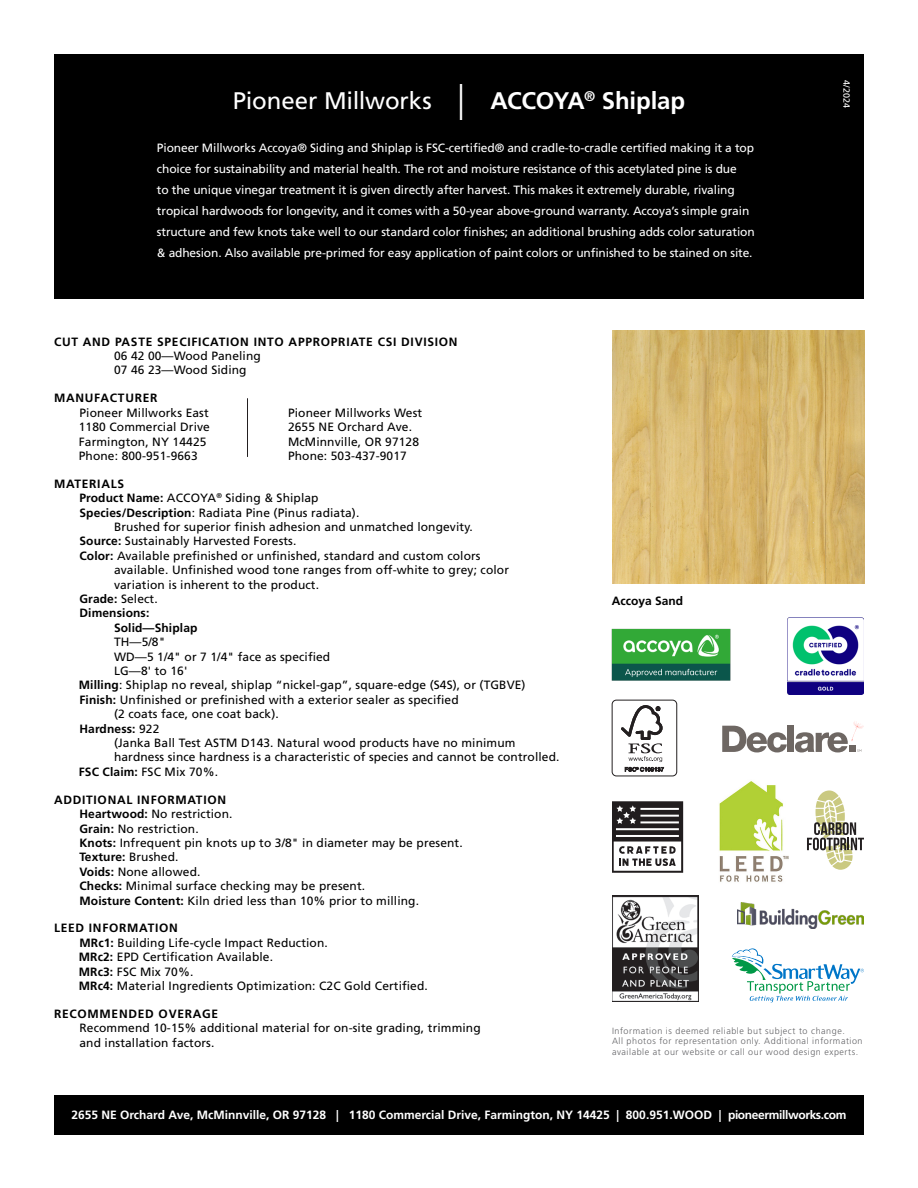
<style>
.page{position:relative;width:918px;height:1188px;background:#fff}
.page>*{position:absolute;margin:0;border:0;box-sizing:border-box;transform-origin:0 0}
.Heading_style{font:24px "Frutiger LT Std";letter-spacing:-.01em;color:#fff}
.Spec_Copy_Indent{font:12px/14.4px "Frutiger LT Std";letter-spacing:.01em;color:#000}
.t1{font:12px/21px "Frutiger LT Std";letter-spacing:-.01em;color:#fff}
.Spec_Header{font:12px "Frutiger LT Std";letter-spacing:.01em;color:#000}
.Spec_Copy_Indent_2{font:12px "Frutiger LT Std";letter-spacing:.01em;color:#000}
.Address_Copy_Indent{font:12px "Frutiger LT Std";letter-spacing:.01em;color:#000}
.Spec_Header-2{font:700 12px "Frutiger LT Std";letter-spacing:.06em;color:#000}
.Heading_style-2{font:700 12px "Frutiger LT Std";color:#fff}
.Spec_Copy_Indent-2{font:700 12px "Frutiger LT Std";letter-spacing:.01em;color:#000}
.Spec_Copy_Indent_2-2{font:700 12px "Frutiger LT Std";letter-spacing:.01em;color:#000}
.Spec_Header-3{font:700 12px "Frutiger LT Std";letter-spacing:.01em;color:#000}
.Spec_Header-4{font:700 12px "Frutiger LT Std";color:#000}
.Description{font:300 9px/10.8px "Frutiger LT Std";letter-spacing:.06em;color:#636366}
.t2{font:9px "Frutiger LT Std";color:#fff}
.s1{font-size:36px}
.s2{font-weight:700}
.s3{font-weight:400}
</style>
<div class="page">
<img style="left:612px;top:331px;width:252px;height:252px">
<div style="left:54px;top:1095px;width:810px;height:40px;background:#000"></div>
<div style="left:54px;top:54px;width:810px;height:244px;background:#000"></div>
<hr style="left:247px;top:398px;width:1px;height:59px;background:#231f20">
<img style="left:612px;top:896px;width:87px;height:105px">
<svg style="left:612px;top:801px;width:71px;height:72px"></svg>
<svg style="left:807px;top:791px;width:57px;height:79px"></svg>
<img style="left:738px;top:903px;width:126px;height:26px">
<img style="left:719px;top:781px;width:69px;height:101px">
<svg style="left:732px;top:948px;width:132px;height:54px"></svg>
<div style="left:612px;top:700px;width:65px;height:76px;border:1px solid #231f20;border-radius:4px"></div>
<svg style="left:621px;top:705px;width:43px;height:67px"></svg>
<img style="left:787px;top:617px;width:77px;height:77px">
<div style="left:788px;top:726px;width:6px;height:26px;background:#6e6763"></div>
<svg style="left:722px;top:726px;width:65px;height:26px"></svg>
<svg style="left:795px;top:721px;width:69px;height:31px"></svg>
<img style="left:611px;top:628px;width:120px;height:53px">
<p class="Heading_style" style="left:233px;top:87px;width:454px">Pioneer Millworks <span class="s1">|</span> <span class="s2">ACCOYA</span><sup>®</sup> <span class="s2">Shiplap</span></p>
<p class="t1" style="left:157px;top:137px;width:599px">Pioneer Millworks Accoya® Siding and Shiplap is FSC-certified® and cradle-to-cradle certified making it a top choice for sustainability and material health. The rot and moisture resistance of this acetylated pine is due<br>to the unique vinegar treatment it is given directly after harvest. This makes it extremely durable, rivaling tropical hardwoods for longevity, and it comes with a 50-year above-ground warranty. Accoya’s simple grain structure and few knots take well to our standard color finishes; an additional brushing adds color saturation &amp; adhesion. Also available pre-primed for easy application of paint colors or unfinished to be stained on site.</p>
<p class="t2" style="left:852px;top:80px;width:29px;rotate:90deg">4/2024</p>
<p class="Spec_Header-2" style="left:54px;top:334px;width:405px">CUT AND PASTE SPECIFICATION INTO APPROPRIATE CSI DIVISION</p>
<p class="Spec_Copy_Indent" style="left:114px;top:349px;width:148px">06 42 00—Wood Paneling</p>
<p class="Spec_Copy_Indent" style="left:114px;top:363px;width:134px">07 46 23—Wood Siding</p>
<p class="Spec_Header-2" style="left:54px;top:391px;width:105px">MANUFACTURER</p>
<p class="Address_Copy_Indent" style="left:80px;top:406px;width:131px">Pioneer Millworks East</p>
<p class="Address_Copy_Indent" style="left:288px;top:406px;width:136px">Pioneer Millworks West</p>
<p class="Address_Copy_Indent" style="left:79px;top:420px;width:133px">1180 Commercial Drive</p>
<p class="Address_Copy_Indent" style="left:288px;top:420px;width:126px">2655 NE Orchard Ave.</p>
<p class="Address_Copy_Indent" style="left:79px;top:434px;width:129px">Farmington, NY 14425</p>
<p class="Address_Copy_Indent" style="left:288px;top:434px;width:133px">McMinnville, OR 97128</p>
<p class="Address_Copy_Indent" style="left:79px;top:449px;width:120px">Phone: 800-951-9663</p>
<p class="Address_Copy_Indent" style="left:288px;top:449px;width:120px">Phone: 503-437-9017</p>
<p class="Spec_Header-2" style="left:54px;top:477px;width:72px">MATERIALS</p>
<p class="Spec_Header" style="left:80px;top:491px;width:241px"><span class="s2">Product Name:</span> ACCOYA<sup>®</sup> Siding &amp; Shiplap</p>
<p class="Spec_Header" style="left:80px;top:505px;width:281px"><span class="s2">Species/Description</span>: Radiata Pine (Pinus radiata).</p>
<p class="Spec_Header" style="left:114px;top:520px;width:360px">Brushed for superior finish adhesion and unmatched longevity.</p>
<p class="Spec_Header" style="left:80px;top:534px;width:218px"><span class="s2">Source:</span> Sustainably Harvested Forests.</p>
<p class="Spec_Header" style="left:80px;top:549px;width:403px"><span class="s2">Color:</span> Available prefinished or unfinished, standard and custom colors</p>
<p class="Spec_Header" style="left:114px;top:563px;width:397px">available. Unfinished wood tone ranges from off-white to grey; color</p>
<p class="Spec_Header" style="left:114px;top:577px;width:207px">variation is inherent to the product.</p>
<p class="Spec_Header" style="left:80px;top:592px;width:80px"><span class="s2">Grade:</span> Select.</p>
<p class="Spec_Header-3" style="left:80px;top:606px;width:71px">Dimensions:</p>
<p class="Spec_Copy_Indent-2" style="left:114px;top:621px;width:85px">Solid—Shiplap</p>
<p class="Spec_Copy_Indent" style="left:114px;top:635px;width:53px">TH—5/8"</p>
<p class="Spec_Copy_Indent" style="left:114px;top:649px;width:218px">WD—5 1/4" or 7 1/4" face as specified</p>
<p class="Spec_Copy_Indent" style="left:114px;top:664px;width:75px">LG—8' to 16'</p>
<p class="Spec_Copy_Indent" style="left:79px;top:678px;width:448px"><span class="s2">Milling</span>: Shiplap no reveal, shiplap “nickel-gap”, square-edge (S4S), or (TGBVE)</p>
<p class="Spec_Copy_Indent" style="left:80px;top:693px;width:381px"><span class="s2">Finish:</span> Unfinished or prefinished with a exterior sealer as specified</p>
<p class="Spec_Copy_Indent" style="left:114px;top:707px;width:166px">(2 coats face, one coat back).</p>
<p class="Spec_Copy_Indent-2" style="left:80px;top:721px;width:81px">Hardness: <span class="s3">922</span></p>
<p class="Spec_Copy_Indent" style="left:114px;top:736px;width:403px">(Janka Ball Test ASTM D143. Natural wood products have no minimum</p>
<p class="Spec_Copy_Indent" style="left:114px;top:750px;width:447px">hardness since hardness is a characteristic of species and cannot be controlled.</p>
<p class="Spec_Copy_Indent" style="left:79px;top:765px;width:141px"><span class="s2">FSC Claim:</span> FSC Mix 70%.</p>
<p class="Spec_Header-2" style="left:54px;top:793px;width:174px">ADDITIONAL INFORMATION</p>
<p class="Spec_Copy_Indent_2" style="left:80px;top:807px;width:155px"><span class="s2">Heartwood:</span> No restriction.</p>
<p class="Spec_Copy_Indent_2" style="left:80px;top:821px;width:121px"><span class="s2">Grain:</span> No restriction.</p>
<p class="Spec_Copy_Indent_2" style="left:80px;top:836px;width:385px"><span class="s2">Knots:</span> Infrequent pin knots up to 3/8" in diameter may be present.</p>
<p class="Spec_Copy_Indent_2-2" style="left:80px;top:850px;width:101px">Texture: <span class="s3">Brushed.</span></p>
<p class="Spec_Copy_Indent_2" style="left:80px;top:865px;width:122px"><span class="s2">Voids:</span> None allowed.</p>
<p class="Spec_Copy_Indent_2" style="left:80px;top:879px;width:287px"><span class="s2">Checks:</span> Minimal surface checking may be present.</p>
<p class="Spec_Copy_Indent_2" style="left:80px;top:893px;width:341px"><span class="s2">Moisture Content:</span> Kiln dried less than 10% prior to milling.</p>
<p class="Spec_Header-2" style="left:54px;top:921px;width:125px">LEED INFORMATION</p>
<p class="Spec_Copy_Indent" style="left:80px;top:936px;width:250px"><span class="s2">MRc1:</span> Building Life-cycle Impact Reduction.</p>
<p class="Spec_Copy_Indent" style="left:79px;top:950px;width:196px"><span class="s2">MRc2:</span> EPD Certification Available.</p>
<p class="Spec_Copy_Indent" style="left:79px;top:964px;width:116px"><span class="s2">MRc3:</span> FSC Mix 70%.</p>
<p class="Spec_Copy_Indent" style="left:79px;top:979px;width:351px"><span class="s2">MRc4:</span> Material Ingredients Optimization: C2C Gold Certified.</p>
<p class="Spec_Header-2" style="left:54px;top:1007px;width:166px">RECOMMENDED OVERAGE</p>
<p class="Spec_Copy_Indent" style="left:80px;top:1021px;width:403px">Recommend 10-15% additional material for on-site grading, trimming and installation factors.</p>
<p class="Description" style="left:612px;top:1025px;width:252px">Information is deemed reliable but subject to change.<br>All photos for representation only. Additional information available at our website or call our wood design experts.</p>
<p class="Spec_Header-4" style="left:612px;top:594px;width:73px">Accoya Sand</p>
<p class="Heading_style-2" style="left:71px;top:1107px;width:777px">2655 NE Orchard Ave, McMinnville, OR 97128 | 1180 Commercial Drive, Farmington, NY 14425 | 800.951.WOOD | pioneermillworks.com</p>
</div>
